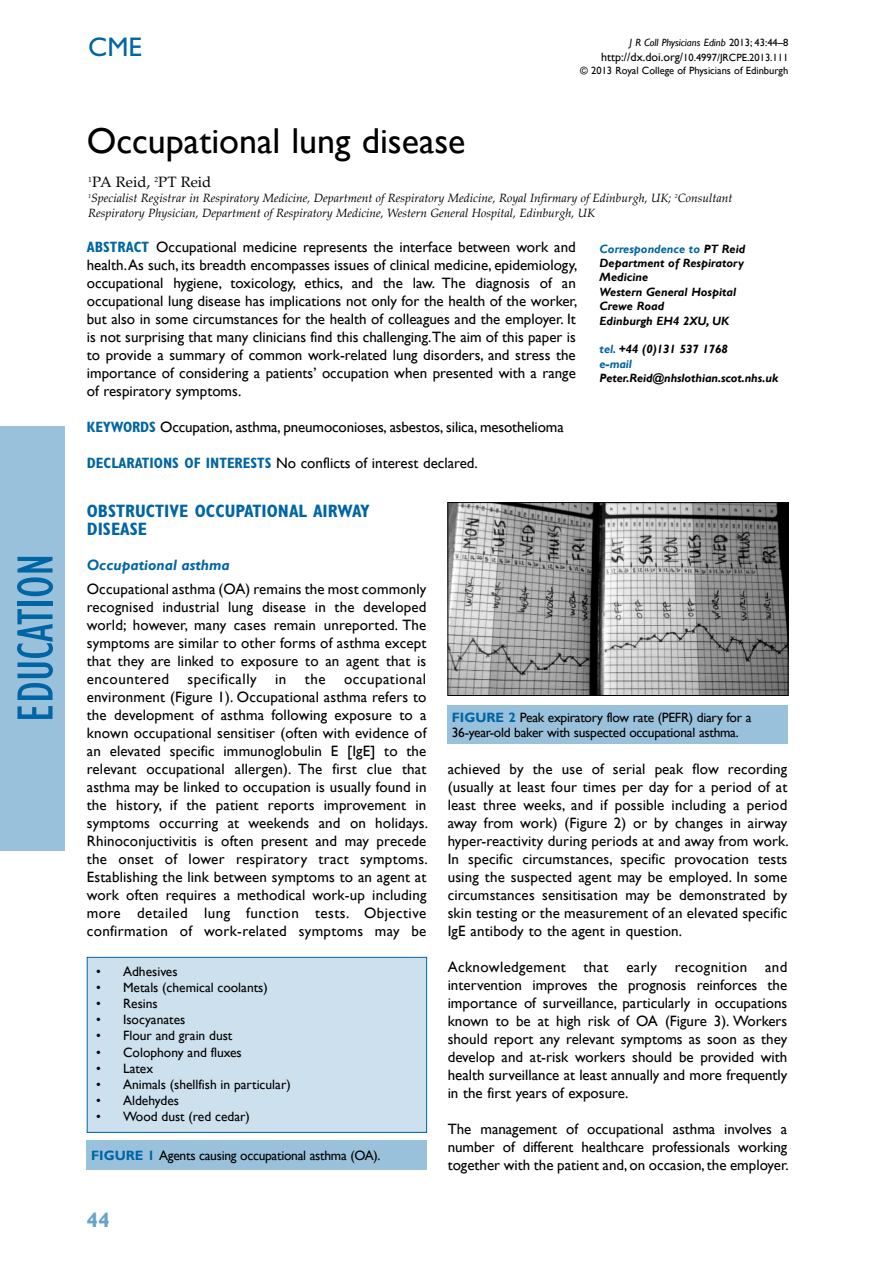
<style>
.page{position:relative;width:893px;height:1263px;background:#fff}
.page>*{position:absolute;margin:0;border:0;box-sizing:border-box;transform-origin:0 0}
.t1{font:condensed 52.5px "Gill Sans";color:#0065a4}
.t2{font:36px "Gill Sans";color:#000}
.t3{font:27px "Gill Sans";color:#0065a4}
.t4{font:700 21px "Gill Sans";color:#66a3c9}
.t5{font:700 condensed 18px/18px "Gill Sans";color:#0065a4}
.t6{font:15px/18px "Gill Sans";color:#000;text-align:justify}
.t7{font:italic 700 15px "Gill Sans";color:#0065a4}
.t8{font:15px "Palatino Linotype";color:#000}
.t9{font:700 condensed 15px "Gill Sans";color:#0065a4}
.t10{font:13.5px "Gill Sans";color:#000}
.t11{font:13.5px/15px "Gill Sans";letter-spacing:-.02em;color:#000}
.t12{font:italic 12px/15px "Palatino Linotype";color:#000}
.t13{font:italic 700 12px/14.4px "Gill Sans";color:#000}
.t14{font:10.5px/15px "Gill Sans";color:#000;text-align:right}
.s1{font-style:italic}
.s2{font-size:12px}
.s3{color:#0065a4}
.s4{font-weight:700;font-stretch:condensed;color:#0065a4}
.s5{font-weight:700;color:#0065a4}
</style>
<div class="page">
<div style="left:0;top:426px;width:64px;height:424px;background:#99c1db"></div>
<div style="left:87px;top:957px;width:340px;height:175px;background:#cce0ed"></div>
<div style="left:87px;top:957px;width:340px;height:176px;border:1px solid #0065a4"></div>
<div style="left:87px;top:1140px;width:340px;height:30px;background:#99c1db"></div>
<img style="left:449px;top:504px;width:337px;height:190px">
<div style="left:447px;top:502px;width:341px;height:194px;border:1px solid #000"></div>
<div style="left:447px;top:705px;width:341px;height:39px;background:#99c1db"></div>
<h1 class="t1" style="left:4px;top:722px;width:170px;rotate:-90deg">education</h1>
<h3 class="t3" style="left:88px;top:31px;width:55px">CME</h3>
<p class="t14" style="left:601px;top:36px;width:189px"><span class="s1">J R Coll Physicians Edinb</span> 2013; 43:44–8 <span class="s2">http://dx.doi.org/</span>10.4997/JRCPE.2013.111</p>
<p class="t14" style="left:580px;top:63px;width:210px">© 2013 Royal College of Physicians of Edinburgh</p>
<h2 class="t2" style="left:87px;top:120px;width:380px">Occupational lung disease</h2>
<p class="t8" style="left:88px;top:171px;width:125px"><sup>1</sup>PA Reid, <sup>2</sup>PT Reid</p>
<p class="t12" style="left:88px;top:190px;width:646px"><sup>1</sup>Specialist Registrar in Respiratory Medicine, Department of Respiratory Medicine, Royal Infirmary of Edinburgh, UK; <sup>2</sup>Consultant<br>Respiratory Physician, Department of Respiratory Medicine, Western General Hospital, Edinburgh, UK</p>
<p class="t13" style="left:600px;top:242px;width:147px"><span class="s3">Correspondence to</span> PT Reid<br>Department of Respiratory<br>Medicine<br>Western General Hospital<br>Crewe Road<br>Edinburgh EH4 2XU, UK</p>
<p class="t13" style="left:600px;top:342px;width:130px"><span class="s3">tel.</span> +44 (0)131 537 1768 <span class="s3">e-mail</span></p>
<p class="t13" style="left:600px;top:371px;width:180px">Peter.Reid@nhslothian.scot.nhs.uk</p>
<p class="t6" style="left:87px;top:238px;width:492px;text-indent:69px">Occupational medicine represents the interface between work and health. As such, its breadth encompasses issues of clinical medicine, epidemiology, occupational hygiene, toxicology, ethics, and the law. The diagnosis of an occupational lung disease has implications not only for the health of the worker, but also in some circumstances for the health of colleagues and the employer. It is not surprising that many clinicians find this challenging. The aim of this paper is to provide a summary of common work-related lung disorders, and stress the importance of considering a patients’ occupation when presented with a range of respiratory symptoms.</p>
<p class="t6" style="left:87px;top:418px;width:478px"><span class="s4">KEYWORDS</span> Occupation, asthma, pneumoconioses, asbestos, silica, mesothelioma</p>
<p class="t6" style="left:87px;top:454px;width:393px"><span class="s4">DECLARATIONS OF INTERESTS</span> No conflicts of interest declared.</p>
<p class="t9" style="left:87px;top:238px;width:9px">ABSTRACT</p>
<p class="t5" style="left:87px;top:502px;width:285px">OBSTRUCTIVE OCCUPATIONAL AIRWAY<br>DISEASE</p>
<p class="t7" style="left:87px;top:557px;width:145px">Occupational asthma</p>
<p class="t6" style="left:87px;top:580px;width:343px">Occupational asthma (OA) remains the most commonly recognised industrial lung disease in the developed world; however, many cases remain unreported. The symptoms are similar to other forms of asthma except that they are linked to exposure to an agent that is encountered specifically in the occupational environment (Figure 1). Occupational asthma refers to the development of asthma following exposure to a known occupational sensitiser (often with evidence of an elevated specific immunoglobulin E [IgE] to the relevant occupational allergen). The first clue that asthma may be linked to occupation is usually found in the history, if the patient reports improvement in symptoms occurring at weekends and on holidays.<br>Rhinoconjuctivitis is often present and may precede the onset of lower respiratory tract symptoms.<br>Establishing the link between symptoms to an agent at work often requires a methodical work-up including more detailed lung function tests. Objective confirmation of work-related symptoms may be</p>
<p class="t10" style="left:96px;top:963px;width:83px">• Adhesives</p>
<p class="t10" style="left:96px;top:979px;width:173px">• Metals (chemical coolants)</p>
<p class="t10" style="left:96px;top:995px;width:63px">• Resins</p>
<p class="t10" style="left:96px;top:1012px;width:91px">• Isocyanates</p>
<p class="t10" style="left:96px;top:1028px;width:138px">• Flour and grain dust</p>
<p class="t10" style="left:96px;top:1044px;width:147px">• Colophony and fluxes</p>
<p class="t10" style="left:96px;top:1060px;width:59px">• Latex</p>
<p class="t10" style="left:96px;top:1076px;width:196px">• Animals (shellfish in particular)</p>
<p class="t10" style="left:96px;top:1093px;width:85px">• Aldehydes</p>
<p class="t10" style="left:96px;top:1109px;width:155px">• Wood dust (red cedar)</p>
<p class="t11" style="left:91px;top:1148px;width:291px"><span class="s5">FIGURE 1</span> Agents causing occupational asthma (OA).</p>
<h3 class="t4" style="left:87px;top:1207px;width:25px">44</h3>
<p class="t11" style="left:452px;top:710px;width:301px"><span class="s5">FIGURE 2</span> Peak expiratory flow rate (PEFR) diary for a<br>36-year-old baker with suspected occupational asthma.</p>
<p class="t6" style="left:448px;top:760px;width:343px">achieved by the use of serial peak flow recording (usually at least four times per day for a period of at least three weeks, and if possible including a period away from work) (Figure 2) or by changes in airway hyper-reactivity during periods at and away from work.<br>In specific circumstances, specific provocation tests using the suspected agent may be employed. In some circumstances sensitisation may be demonstrated by skin testing or the measurement of an elevated specific IgE antibody to the agent in question.</p>
<p class="t6" style="left:448px;top:958px;width:341px">Acknowledgement that early recognition and intervention improves the prognosis reinforces the importance of surveillance, particularly in occupations known to be at high risk of OA (Figure 3). Workers should report any relevant symptoms as soon as they develop and at-risk workers should be provided with health surveillance at least annually and more frequently in the first years of exposure.</p>
<p class="t6" style="left:448px;top:1120px;width:343px">The management of occupational asthma involves a number of different healthcare professionals working together with the patient and, on occasion, the employer.</p>
</div>
